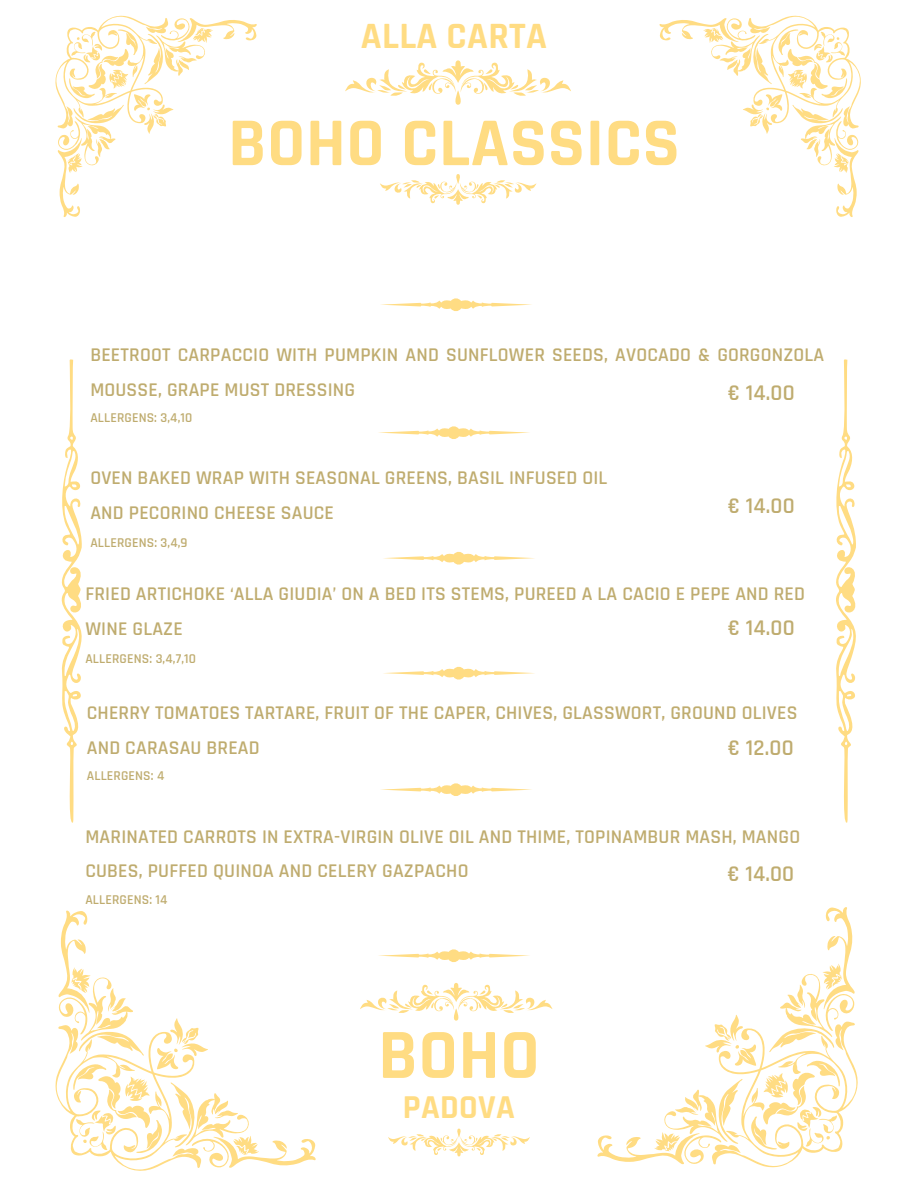
<style>
.page{position:relative;width:918px;height:1188px;background:#fff}
.page>*{position:absolute;margin:0;border:0;box-sizing:border-box;transform-origin:0 0}
.t1{font:700 71.25px "Rajdhani";color:#ffdc83}
.t2{font:700 69px "Rajdhani";letter-spacing:.01em;color:#ffdc83}
.t3{font:700 37.5px "Rajdhani";letter-spacing:.01em;color:#ffdc83}
.t4{font:700 33.75px "Rajdhani";letter-spacing:.01em;color:#ffdc83}
.t5{font:600 22.65px "Rajdhani";letter-spacing:.01em;color:#bfac6f}
.t6{font:600 19.65px/34.3px "Rajdhani";letter-spacing:.01em;color:#bfac6f}
.t7{font:600 13.65px "Rajdhani";letter-spacing:.01em;color:#bfac6f}
</style>
<div class="page">
<svg style="left:55px;top:15px;width:202px;height:202px"></svg>
<svg style="left:660px;top:15px;width:201px;height:202px"></svg>
<svg style="left:55px;top:910px;width:261px;height:261px"></svg>
<svg style="left:61px;top:359px;width:21px;height:464px"></svg>
<svg style="left:836px;top:359px;width:20px;height:464px"></svg>
<svg style="left:345px;top:60px;width:226px;height:44px"></svg>
<svg style="left:380px;top:174px;width:156px;height:30px"></svg>
<svg style="left:360px;top:983px;width:192px;height:38px"></svg>
<svg style="left:388px;top:1129px;width:142px;height:27px"></svg>
<svg style="left:597px;top:907px;width:261px;height:261px"></svg>
<svg style="left:381px;top:298px;width:151px;height:13px"></svg>
<svg style="left:383px;top:551px;width:152px;height:14px"></svg>
<svg style="left:383px;top:666px;width:152px;height:14px"></svg>
<svg style="left:381px;top:783px;width:151px;height:13px"></svg>
<svg style="left:378px;top:949px;width:152px;height:13px"></svg>
<svg style="left:378px;top:426px;width:152px;height:13px"></svg>
<p class="t3" style="left:361px;top:13px;width:188px">ALLA CARTA</p>
<p class="t2" style="left:228px;top:101px;width:453px">BOHO CLASSICS</p>
<h2 class="t6" style="left:90px;top:338px;width:735px">BEETROOT CARPACCIO WITH PUMPKIN AND SUNFLOWER SEEDS, AVOCADO &amp; GORGONZOLA<br>MOUSSE, GRAPE MUST DRESSING</h2>
<p class="t7" style="left:90px;top:409px;width:103px">ALLERGENS: 3,4,10</p>
<h4 class="t5" style="left:728px;top:379px;width:68px">€ 14.00</h4>
<h4 class="t6" style="left:90px;top:461px;width:519px">OVEN BAKED WRAP WITH SEASONAL GREENS, BASIL INFUSED OIL</h4>
<p class="t6" style="left:90px;top:496px;width:245px">AND PECORINO CHEESE SAUCE</p>
<p class="t7" style="left:90px;top:534px;width:99px">ALLERGENS: 3,4,9</p>
<p class="t5" style="left:728px;top:492px;width:68px">€ 14.00</p>
<p class="t6" style="left:85px;top:577px;width:721px;line-height:34.8px">FRIED ARTICHOKE ‘ALLA GIUDIA’ ON A BED ITS STEMS, PUREED A LA CACIO E PEPE AND RED<br>WINE GLAZE</p>
<h1 class="t7" style="left:85px;top:650px;width:112px">ALLERGENS: 3,4,7,10</h1>
<p class="t5" style="left:728px;top:614px;width:68px">€ 14.00</p>
<p class="t6" style="left:87px;top:696px;width:712px">CHERRY TOMATOES TARTARE, FRUIT OF THE CAPER, CHIVES, GLASSWORT, GROUND OLIVES<br>AND CARASAU BREAD</p>
<p class="t7" style="left:87px;top:767px;width:79px">ALLERGENS: 4</p>
<p class="t5" style="left:728px;top:734px;width:67px">€ 12.00</p>
<p class="t6" style="left:85px;top:820px;width:716px">MARINATED CARROTS IN EXTRA-VIRGIN OLIVE OIL AND THIME, TOPINAMBUR MASH, MANGO<br>CUBES, PUFFED QUINOA AND CELERY GAZPACHO</p>
<p class="t7" style="left:85px;top:891px;width:83px">ALLERGENS: 14</p>
<p class="t5" style="left:727px;top:860px;width:68px">€ 14.00</p>
<p class="t1" style="left:378px;top:1012px;width:163px">BOHO</p>
<p class="t4" style="left:403px;top:1086px;width:114px">PADOVA</p>
</div>
